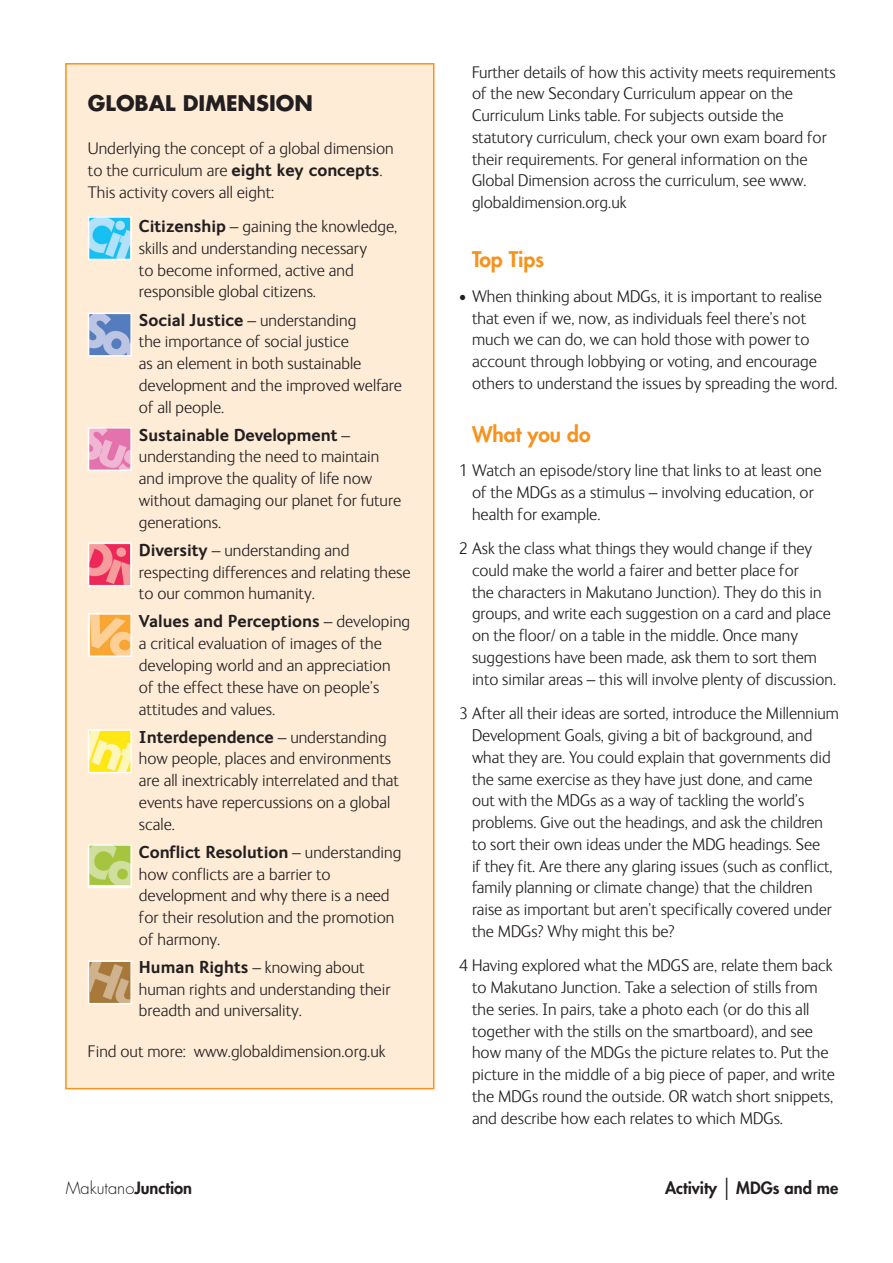
<style>
.page{position:relative;width:893px;height:1263px;background:#fff}
.page>*{position:absolute;margin:0;border:0;box-sizing:border-box;transform-origin:0 0}
.t1{font:800 21px "Futura";color:#f7931d}
.t2{font:700 21px "Futura";color:#231f20}
.t3{font:300 17.25px/21.8px "NHM Ingrid";color:#231f20}
.t4{font:800 16.5px "Futura";color:#231f20}
.t5{font:300 16.5px "Futura";color:#231f20}
.s1{font-weight:700}
.s2{font-weight:800}
.s3{font-weight:300;font-size:27px}
</style>
<div class="page">
<div style="left:66px;top:64px;width:368px;height:1025px;background:#feecd7"></div>
<div style="left:65px;top:63px;width:369px;height:1026px;border:2px solid #f7931d"></div>
<img style="left:91px;top:219px;width:38px;height:38px">
<div style="left:88px;top:216px;width:44px;height:44px;border:2px solid #fff"></div>
<img style="left:91px;top:316px;width:38px;height:38px">
<div style="left:88px;top:313px;width:44px;height:44px;border:2px solid #fff"></div>
<img style="left:91px;top:430px;width:38px;height:38px">
<div style="left:88px;top:427px;width:44px;height:44px;border:2px solid #fff"></div>
<img style="left:91px;top:546px;width:38px;height:38px">
<div style="left:88px;top:543px;width:44px;height:44px;border:2px solid #fff"></div>
<img style="left:91px;top:616px;width:38px;height:38px">
<div style="left:88px;top:613px;width:44px;height:44px;border:2px solid #fff"></div>
<img style="left:91px;top:732px;width:38px;height:38px">
<div style="left:88px;top:729px;width:44px;height:44px;border:2px solid #fff"></div>
<img style="left:91px;top:847px;width:38px;height:38px">
<div style="left:88px;top:844px;width:44px;height:44px;border:2px solid #fff"></div>
<img style="left:91px;top:963px;width:38px;height:38px">
<div style="left:88px;top:960px;width:44px;height:44px;border:2px solid #fff"></div>
<p class="t2" style="left:88px;top:89px;width:227px">GLOBAL DIMENSION</p>
<p class="t3" style="left:88px;top:138px;width:307px">Underlying the concept of a global dimension to the curriculum are <span class="s1">eight key concepts</span>.<br>This activity covers all eight:</p>
<p class="t3" style="left:139px;top:216px;width:260px"><span class="s1">Citizenship</span> – gaining the knowledge, skills and understanding necessary<br>to become informed, active and responsible global citizens.</p>
<p class="t3" style="left:139px;top:309px;width:265px"><span class="s1">Social Justice</span> – understanding<br>the importance of social justice<br>as an element in both sustainable development and the improved welfare of all people.</p>
<p class="t3" style="left:139px;top:424px;width:264px"><span class="s1">Sustainable Development</span> – understanding the need to maintain and improve the quality of life now without damaging our planet for future generations.</p>
<p class="t3" style="left:139px;top:540px;width:273px"><span class="s1">Diversity</span> – understanding and respecting differences and relating these to our common humanity.</p>
<p class="t3" style="left:139px;top:611px;width:273px"><span class="s1">Values and Perceptions</span> – developing a critical evaluation of images of the developing world and an appreciation<br>of the effect these have on people’s attitudes and values.</p>
<p class="t3" style="left:139px;top:726px;width:262px"><span class="s1">Interdependence</span> – understanding how people, places and environments are all inextricably interrelated and that events have repercussions on a global scale.</p>
<p class="t3" style="left:139px;top:841px;width:264px"><span class="s1">Conflict Resolution</span> – understanding how conflicts are a barrier to development and why there is a need for their resolution and the promotion of harmony.</p>
<p class="t3" style="left:139px;top:957px;width:253px"><span class="s1">Human Rights</span> – knowing about human rights and understanding their breadth and universality.</p>
<p class="t3" style="left:88px;top:1041px;width:299px">Find out more: www.globaldimension.org.uk</p>
<p class="t3" style="left:472px;top:61px;width:365px">Further details of how this activity meets requirements of the new Secondary Curriculum appear on the Curriculum Links table. For subjects outside the statutory curriculum, check your own exam board for their requirements. For general information on the Global Dimension across the curriculum, see www. globaldimension.org.uk</p>
<p class="t1" style="left:472px;top:246px;width:74px">Top Tips</p>
<p class="t3" style="left:472px;top:286px;width:367px;text-indent:-13px">• When thinking about MDGs, it is important to realise that even if we, now, as individuals feel there’s not much we can do, we can hold those with power to account through lobbying or voting, and encourage others to understand the issues by spreading the word.</p>
<p class="t1" style="left:472px;top:420px;width:120px">What you do</p>
<p class="t3" style="left:472px;top:460px;width:351px;text-indent:-13px">1 Watch an episode/story line that links to at least one of the MDGs as a stimulus – involving education, or health for example.</p>
<p class="t3" style="left:472px;top:538px;width:366px;text-indent:-13px">2 Ask the class what things they would change if they could make the world a fairer and better place for<br>the characters in Makutano Junction). They do this in groups, and write each suggestion on a card and place on the floor/ on a table in the middle. Once many suggestions have been made, ask them to sort them into similar areas – this will involve plenty of discussion.</p>
<p class="t3" style="left:472px;top:703px;width:368px;text-indent:-13px">3 After all their ideas are sorted, introduce the Millennium Development Goals, giving a bit of background, and what they are. You could explain that governments did the same exercise as they have just done, and came out with the MDGs as a way of tackling the world’s problems. Give out the headings, and ask the children to sort their own ideas under the MDG headings. See<br>if they fit. Are there any glaring issues (such as conflict, family planning or climate change) that the children raise as important but aren’t specifically covered under the MDGs? Why might this be?</p>
<p class="t3" style="left:472px;top:955px;width:365px;text-indent:-13px">4 Having explored what the MDGS are, relate them back to Makutano Junction. Take a selection of stills from the series. In pairs, take a photo each (or do this all together with the stills on the smartboard), and see how many of the MDGs the picture relates to. Put the picture in the middle of a big piece of paper, and write the MDGs round the outside. OR watch short snippets, and describe how each relates to which MDGs.</p>
<p class="t5" style="left:66px;top:1178px;width:128px">Makutano<span class="s2">Junction</span></p>
<p class="t4" style="left:665px;top:1177px;width:175px">Activity <span class="s3">|</span> MDGs and me</p>
</div>
